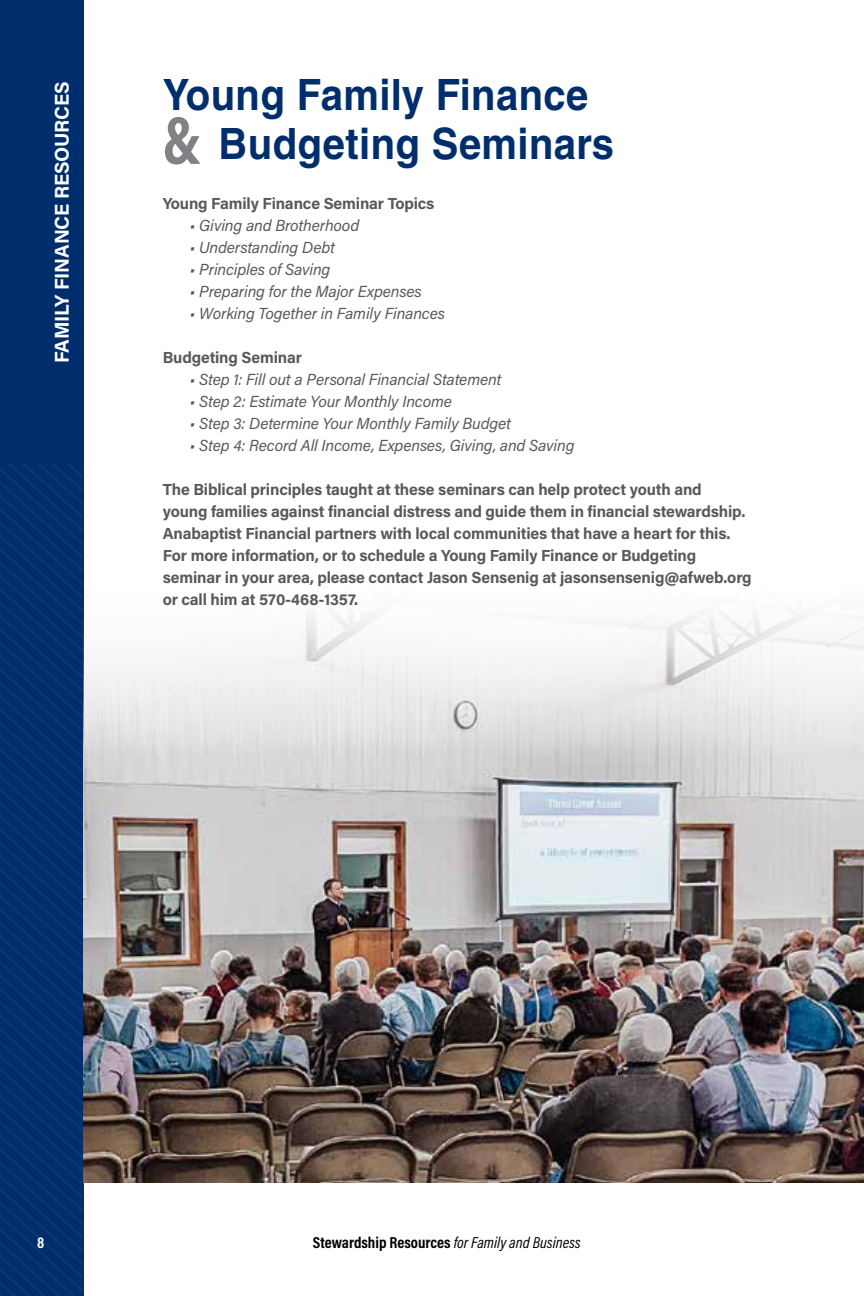
<style>
.page{position:relative;width:864px;height:1296px;background:#fff}
.page>*{position:absolute;margin:0;border:0;box-sizing:border-box;transform-origin:0 0}
.t1{font:700 68.4px "Acumin Pro Cond";color:#808285;scale:.95 1}
.t2{font:700 43.2px/49.2px "Helvetica LT Std";letter-spacing:.01em;color:#002e6d;scale:.93 1}
.t3{font:700 20px "Acumin Pro";letter-spacing:-.01em;color:#fff}
.t4{font:700 16px/22px "Acumin Pro";letter-spacing:-.01em;color:#58595b}
.t5{font:italic 16px "Acumin Pro";letter-spacing:-.01em;color:#58595b}
.t6{font:700 16px "Acumin Pro Cond";color:#000}
.t7{font:700 16px "Acumin Pro Cond";color:#fff}
.s1{font-weight:400;font-style:italic}
</style>
<div class="page">
<div style="left:0;top:0;width:84px;height:459px;background:#002e6d"></div>
<svg style="left:0;top:464px;width:84px;height:94px;background:#022f6e"></svg>
<svg style="left:0;top:558px;width:84px;height:738px;background:#022f6e"></svg>
<img style="left:83px;top:574px;width:781px;height:608px">
<p class="t3" style="left:48px;top:363px;width:283px;rotate:-90deg">FAMILY FINANCE RESOURCES</p>
<h2 class="t2" style="left:219px;top:70px;width:427px;text-indent:-56px">Young Family Finance<br>Budgeting Seminars</h2>
<h1 class="t1" style="left:163px;top:95px;width:42px">&amp;</h1>
<p class="t4" style="left:163px;top:191px;width:273px">Young Family Finance Seminar Topics</p>
<p class="t5" style="left:190px;top:214px;width:171px">• Giving and Brotherhood</p>
<p class="t5" style="left:190px;top:236px;width:147px">• Understanding Debt</p>
<p class="t5" style="left:190px;top:258px;width:142px">• Principles of Saving</p>
<p class="t5" style="left:190px;top:280px;width:233px">• Preparing for the Major Expenses</p>
<p class="t5" style="left:190px;top:302px;width:257px">• Working Together in Family Finances</p>
<p class="t4" style="left:163px;top:345px;width:141px">Budgeting Seminar</p>
<p class="t5" style="left:190px;top:368px;width:313px">• Step 1: Fill out a Personal Financial Statement</p>
<p class="t5" style="left:190px;top:390px;width:264px">• Step 2: Estimate Your Monthly Income</p>
<p class="t5" style="left:190px;top:412px;width:323px">• Step 3: Determine Your Monthly Family Budget</p>
<p class="t5" style="left:190px;top:434px;width:386px">• Step 4: Record All Income, Expenses, Giving, and Saving</p>
<p class="t4" style="left:163px;top:477px;width:590px">The Biblical principles taught at these seminars can help protect youth and<br>young families against financial distress and guide them in financial stewardship.<br>Anabaptist Financial partners with local communities that have a heart for this.<br>For more information, or to schedule a Young Family Finance or Budgeting seminar in your area, please contact Jason Sensenig at jasonsensenig@afweb.org or call him at 570-468-1357.</p>
<p class="t7" style="left:37px;top:1232px;width:9px">8</p>
<p class="t6" style="left:313px;top:1232px;width:269px">Stewardship Resources <span class="s1">for Family and Business</span></p>
</div>
